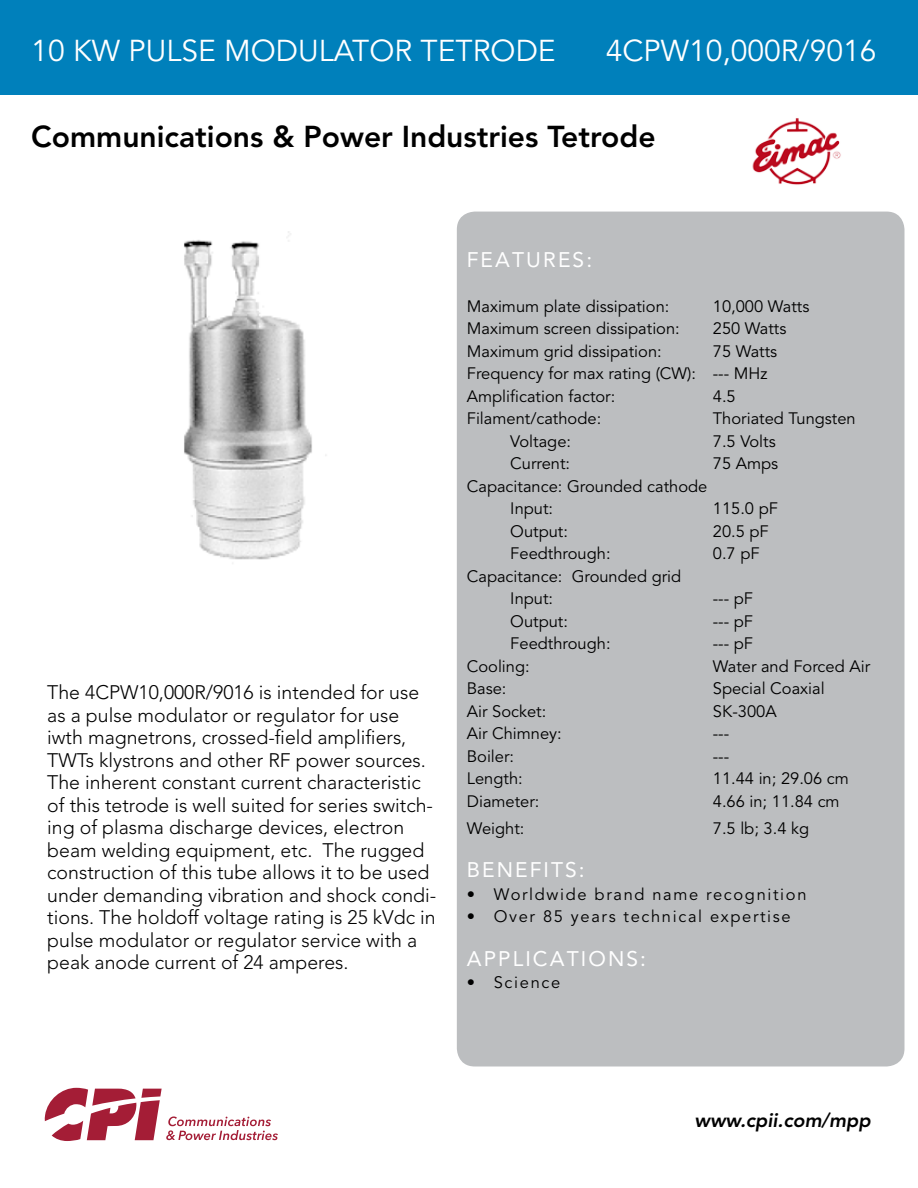
<style>
.page{position:relative;width:918px;height:1188px;background:#fff}
.page>*{position:absolute;margin:0;border:0;box-sizing:border-box;transform-origin:0 0}
.t1{font:30px "Avenir LT Pro";color:#fff}
.t2{font:800 30px "Avenir LT Pro";color:#000}
.t3{font:21px "Avenir LT Pro";letter-spacing:.1em;color:#fff}
.t4{font:300 19.5px/22.5px "Avenir LT Pro";color:#000}
.t5{font:italic 800 19.5px "Avenir LT Pro";color:#000}
.t6{font:16.5px/22.5px "Avenir LT Pro";color:#000}
.t7{font:16.5px "Avenir LT Pro";letter-spacing:.1em;color:#000}
</style>
<div class="page">
<div style="left:0;top:0;width:918px;height:94px;background:#0080bb"></div>
<svg style="left:45px;top:1088px;width:233px;height:53px"></svg>
<div style="left:457px;top:212px;width:447px;height:854px;background:#bcbec0;border-radius:18px"></div>
<img style="left:752px;top:118px;width:89px;height:67px">
<img style="left:184px;top:231px;width:142px;height:333px">
<h1 class="t1" style="left:31px;top:33px;width:526px">10 KW PULSE MODULATOR TETRODE</h1>
<h1 class="t1" style="left:606px;top:33px;width:272px">4CPW10,000R/9016</h1>
<h1 class="t2" style="left:31px;top:119px;width:626px">Communications &amp; Power Industries Tetrode</h1>
<p class="t3" style="left:467px;top:247px;width:127px">FEATURES:</p>
<p class="t6" style="left:467px;top:295px;width:204px">Maximum plate dissipation:</p>
<p class="t6" style="left:713px;top:295px;width:98px">10,000 Watts</p>
<p class="t6" style="left:467px;top:318px;width:215px">Maximum screen dissipation:</p>
<p class="t6" style="left:713px;top:318px;width:75px">250 Watts</p>
<p class="t6" style="left:467px;top:340px;width:196px">Maximum grid dissipation:</p>
<p class="t6" style="left:467px;top:340px;width:312px;text-indent:246px">75 Watts<br>Frequency for max rating (CW): --- MHz<br>Amplification factor:</p>
<p class="t6" style="left:713px;top:385px;width:24px">4.5</p>
<p class="t6" style="left:467px;top:408px;width:136px">Filament/cathode:</p>
<p class="t6" style="left:713px;top:408px;width:144px">Thoriated Tungsten</p>
<p class="t6" style="left:510px;top:430px;width:62px">Voltage:</p>
<p class="t6" style="left:713px;top:430px;width:64px">7.5 Volts</p>
<p class="t6" style="left:510px;top:453px;width:61px">Current:</p>
<p class="t6" style="left:713px;top:453px;width:67px">75 Amps</p>
<p class="t6" style="left:510px;top:475px;width:199px;text-indent:-43px">Capacitance: Grounded cathode<br>Input:</p>
<p class="t6" style="left:713px;top:498px;width:67px">115.0 pF</p>
<p class="t4" style="left:47px;top:682px;width:391px">The 4CPW10,000R/9016 is intended for use as a pulse modulator or regulator for use iwth magnetrons, crossed-field amplifiers, TWTs klystrons and other RF power sources.<br>The inherent constant current characteristic of this tetrode is well suited for series switch&shy;ing of plasma discharge devices, electron beam welding equipment, etc. The rugged construction of this tube allows it to be used under demanding vibration and shock condi&shy;tions. The holdoff voltage rating is 25 kVdc in pulse modulator or regulator service with a peak anode current of 24 amperes.</p>
<p class="t6" style="left:510px;top:520px;width:59px">Output:</p>
<p class="t6" style="left:713px;top:520px;width:57px">20.5 pF</p>
<p class="t6" style="left:510px;top:543px;width:102px">Feedthrough:</p>
<p class="t6" style="left:713px;top:543px;width:48px">0.7 pF</p>
<p class="t6" style="left:510px;top:565px;width:173px;text-indent:-43px">Capacitance: Grounded grid<br>Input:</p>
<p class="t6" style="left:713px;top:588px;width:42px">--- pF</p>
<p class="t6" style="left:510px;top:610px;width:59px">Output:</p>
<p class="t6" style="left:713px;top:610px;width:42px">--- pF</p>
<p class="t6" style="left:510px;top:633px;width:102px">Feedthrough:</p>
<p class="t6" style="left:713px;top:633px;width:42px">--- pF</p>
<p class="t6" style="left:467px;top:655px;width:64px">Cooling:</p>
<p class="t6" style="left:713px;top:655px;width:159px">Water and Forced Air</p>
<p class="t6" style="left:467px;top:678px;width:41px">Base:</p>
<p class="t6" style="left:713px;top:678px;width:113px">Special Coaxial</p>
<p class="t6" style="left:467px;top:700px;width:81px">Air Socket:</p>
<p class="t6" style="left:713px;top:700px;width:65px">SK-300A</p>
<p class="t6" style="left:467px;top:723px;width:97px">Air Chimney:</p>
<p class="t6" style="left:713px;top:723px;width:18px">---</p>
<p class="t6" style="left:467px;top:745px;width:49px">Boiler:</p>
<p class="t6" style="left:713px;top:745px;width:18px">---</p>
<p class="t6" style="left:467px;top:768px;width:57px">Length:</p>
<p class="t6" style="left:713px;top:768px;width:138px">11.44 in; 29.06 cm</p>
<p class="t6" style="left:467px;top:790px;width:74px">Diameter:</p>
<p class="t6" style="left:713px;top:790px;width:128px">4.66 in; 11.84 cm</p>
<p class="t6" style="left:467px;top:817px;width:59px">Weight:</p>
<p class="t6" style="left:713px;top:817px;width:98px">7.5 lb; 3.4 kg</p>
<p class="t3" style="left:467px;top:857px;width:119px">BENEFITS:</p>
<p class="t7" style="left:467px;top:884px;width:341px">• Worldwide brand name recognition</p>
<p class="t7" style="left:467px;top:907px;width:325px">• Over 85 years technical expertise</p>
<p class="t3" style="left:467px;top:946px;width:181px">APPLICATIONS:</p>
<p class="t7" style="left:467px;top:973px;width:95px">• Science</p>
<p class="t5" style="left:695px;top:1109px;width:178px">www.cpii.com/mpp</p>
</div>
